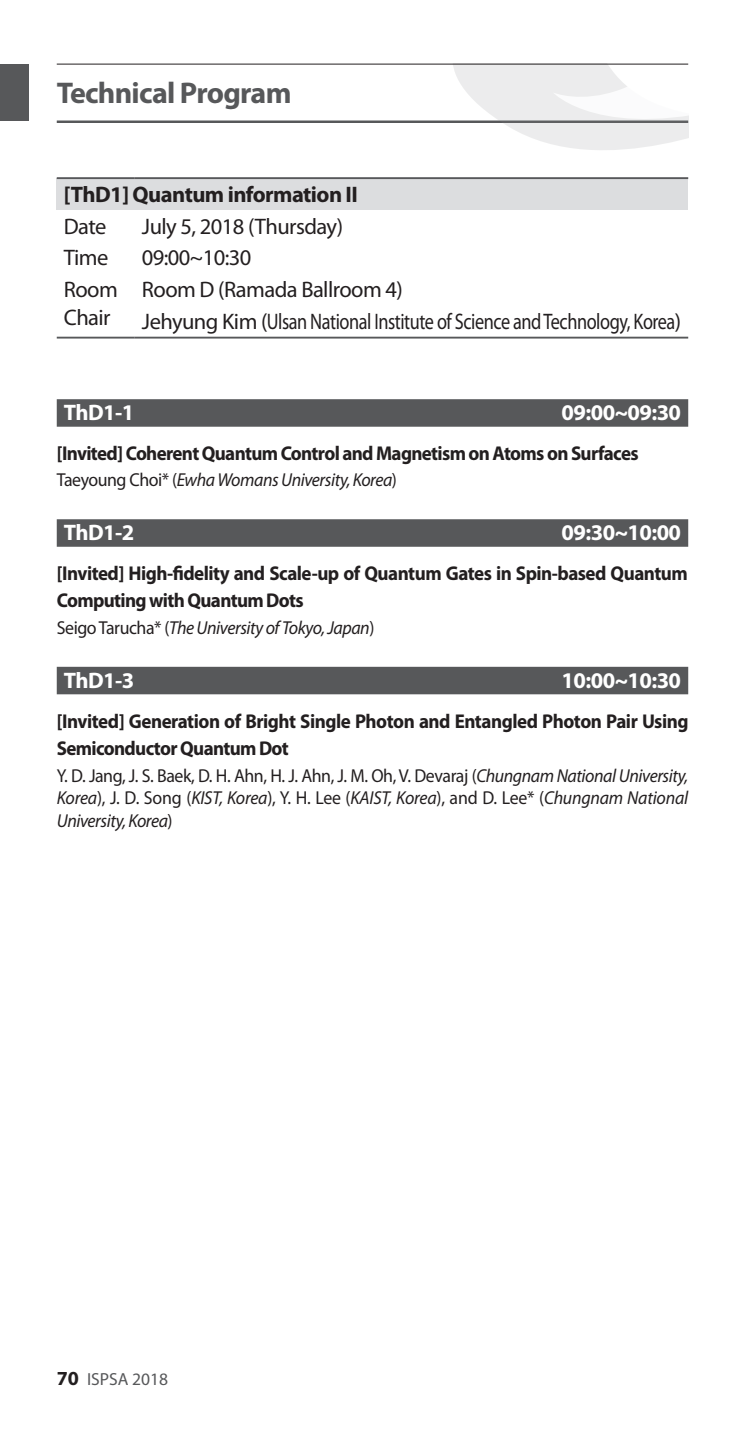
<style>
.page{position:relative;width:745px;height:1446px;background:#fff}
.page>*{position:absolute;margin:0;border:0;box-sizing:border-box;transform-origin:0 0}
.t1{font:700 30px "Myriad Pro";letter-spacing:-.025em;color:#57585a}
.본문-9{font:22.5px "Myriad Pro";letter-spacing:-.025em;color:#231f20}
.세션번호-시간{font:700 22.5px "Myriad Pro";letter-spacing:-.025em;color:#fff}
.본문-9B{font:700 22.5px "Myriad Pro";letter-spacing:-.025em;color:#231f20}
.제목{font:700 20px/27.5px "Myriad Pro";letter-spacing:-.03em;color:#231f20;scale:.95 1}
.이름{font:18.75px/22.5px "Myriad Pro";letter-spacing:-.025em;color:#231f20;text-align:justify;scale:.95 1}
.이름-2{font:italic 18.75px "Myriad Pro";letter-spacing:-.025em;color:#231f20;scale:.95 1}
.t2{font:17.5px "Myriad Pro";color:#57585a}
.s1{font-style:normal}
.s2{font-style:italic}
.s3{font-weight:700;font-size:20px;color:#231f20}
</style>
<div class="page">
<div style="left:0;top:64px;width:28px;height:56px;background:#57585a"></div>
<hr style="left:57px;top:120px;width:630px;height:3px;background:#57585a">
<svg style="left:431px;top:65px;width:256px;height:85px"></svg>
<hr style="left:57px;top:64px;width:630px;height:1px;background:#231f20">
<div style="left:57px;top:399px;width:630px;height:28px;background:#57585a"></div>
<div style="left:57px;top:519px;width:630px;height:28px;background:#57585a"></div>
<div style="left:57px;top:667px;width:630px;height:27px;background:#57585a"></div>
<div style="left:57px;top:178px;width:630px;height:32px;background:#dcdddf"></div>
<svg style="left:57px;top:336px;width:630px;height:1px"></svg>
<hr style="left:57px;top:177px;width:78px;height:2px;background:#57585a">
<hr style="left:135px;top:177px;width:552px;height:2px;background:#57585a">
<hr style="left:57px;top:337px;width:78px;height:1px;background:#57585a">
<hr style="left:135px;top:337px;width:552px;height:1px;background:#57585a">
<h1 class="t1" style="left:57px;top:73px;width:236px">Technical Program</h1>
<p class="본문-9B" style="left:64px;top:180px;width:295px">[ThD1] Quantum information II</p>
<p class="본문-9" style="left:64px;top:212px;width:44px">Date</p>
<p class="본문-9" style="left:142px;top:212px;width:202px">July 5, 2018 (Thursday)</p>
<p class="본문-9" style="left:64px;top:244px;width:46px">Time</p>
<p class="본문-9" style="left:142px;top:244px;width:111px">09:00~10:30</p>
<p class="본문-9" style="left:64px;top:276px;width:55px">Room</p>
<p class="본문-9" style="left:142px;top:276px;width:262px">Room D (Ramada Ballroom 4)</p>
<p class="본문-9" style="left:64px;top:303px;width:48px">Chair</p>
<p class="본문-9" style="left:142px;top:307px;width:540px">Jehyung Kim (Ulsan National Institute of Science and Technology, Korea)</p>
<p class="세션번호-시간" style="left:64px;top:398px;width:72px">ThD1-1</p>
<p class="세션번호-시간" style="left:561px;top:398px;width:121px">09:00~09:30</p>
<p class="제목" style="left:57px;top:439px;width:613px">[Invited] Coherent Quantum Control and Magnetism on Atoms on Surfaces</p>
<p class="이름-2" style="left:57px;top:468px;width:359px"><span class="s1">Taeyoung Choi* (</span>Ewha Womans University, Korea<span class="s1">)</span></p>
<p class="세션번호-시간" style="left:64px;top:518px;width:72px">ThD1-2</p>
<p class="세션번호-시간" style="left:561px;top:518px;width:121px">09:30~10:00</p>
<p class="제목" style="left:57px;top:559px;width:665px">[Invited] High-fidelity and Scale-up of Quantum Gates in Spin-based Quantum<br>Computing with Quantum Dots</p>
<p class="이름-2" style="left:57px;top:616px;width:335px"><span class="s1">Seigo Tarucha* (</span>The University of Tokyo, Japan<span class="s1">)</span></p>
<p class="세션번호-시간" style="left:64px;top:666px;width:72px">ThD1-3</p>
<p class="세션번호-시간" style="left:561px;top:666px;width:121px">10:00~10:30</p>
<p class="제목" style="left:57px;top:706px;width:666px">[Invited] Generation of Bright Single Photon and Entangled Photon Pair Using<br>Semiconductor Quantum Dot</p>
<p class="이름" style="left:57px;top:763px;width:665px">Y. D. Jang, J. S. Baek, D. H. Ahn, H. J. Ahn, J. M. Oh, V. Devaraj (<span class="s2">Chungnam National University, Korea</span>), J. D. Song (<span class="s2">KIST, Korea</span>), Y. H. Lee (<span class="s2">KAIST, Korea</span>), and D. Lee* (<span class="s2">Chungnam National University, Korea</span>)</p>
<p class="t2" style="left:57px;top:1368px;width:113px"><span class="s3">70</span> ISPSA 2018</p>
</div>
